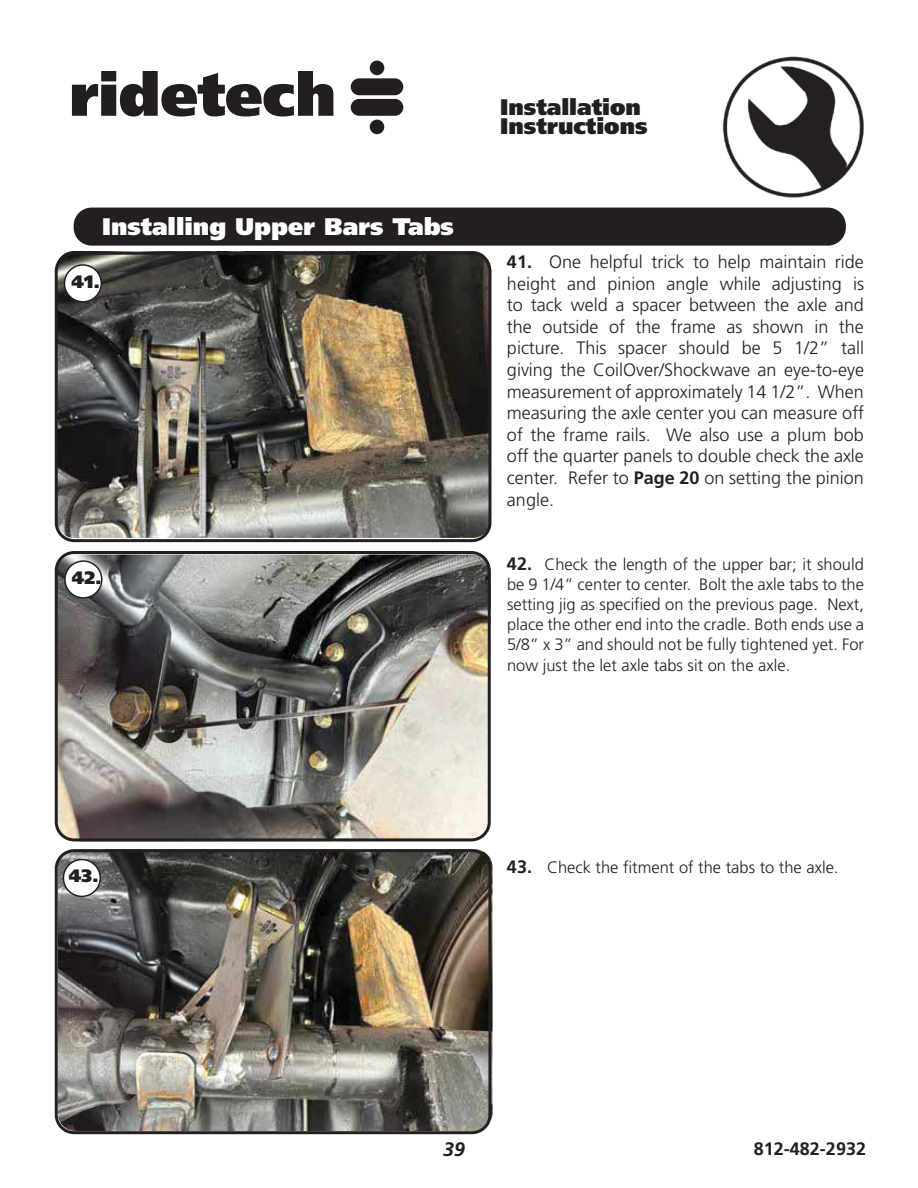
<style>
.page{position:relative;width:918px;height:1188px;background:#fff}
.page>*{position:absolute;margin:0;border:0;box-sizing:border-box;transform-origin:0 0}
.t1{font:900 24px "Frutiger LT Pro";color:#fff}
.t2{font:900 22.5px/19.5px "Frutiger LT Pro";color:#231f20}
.t3{font:italic 700 19.5px "Frutiger LT Pro";color:#231f20}
.t4{font:300 18px/21.6px "Frutiger LT Pro";color:#231f20;text-align:justify}
.t5{font:700 18px "Frutiger LT Pro";color:#231f20}
.t6{font:900 18px "Frutiger LT Pro";color:#231f20}
.t7{font:300 16.5px/19.8px "Frutiger LT Pro";color:#231f20;text-align:justify}
.s1{font-weight:700}
.s2{font-weight:700;font-size:18px}
</style>
<div class="page">
<img style="left:722px;top:56px;width:142px;height:142px">
<svg style="left:72px;top:71px;width:261px;height:46px"></svg>
<div style="left:351px;top:78px;width:52px;height:17px;background:#221e1f;border-radius:8px"></div>
<div style="left:351px;top:99px;width:52px;height:17px;background:#221e1f;border-radius:8px"></div>
<div style="left:370px;top:61px;width:14px;height:14px;background:#221e1f;border-radius:50%"></div>
<div style="left:370px;top:120px;width:14px;height:14px;background:#221e1f;border-radius:50%"></div>
<img style="left:56px;top:251px;width:435px;height:287px;border-radius:18px">
<img style="left:58px;top:849px;width:435px;height:282px;border-radius:18px">
<img style="left:56px;top:555px;width:435px;height:286px;border-radius:18px">
<div style="left:55px;top:252px;width:436px;height:290px;border:3px solid #231f20;border-radius:18px"></div>
<div style="left:74px;top:208px;width:772px;height:38px;background:#231f20;border-radius:18px"></div>
<div style="left:55px;top:551px;width:436px;height:290px;border:3px solid #231f20;border-radius:18px"></div>
<div style="left:55px;top:849px;width:436px;height:285px;border:3px solid #231f20;border-radius:18px"></div>
<div style="left:64px;top:265px;width:37px;height:37px;background:#fff;border-radius:50%"></div>
<div style="left:64px;top:264px;width:38px;height:39px;border:2px solid #231f20;border-radius:50%"></div>
<div style="left:63px;top:860px;width:37px;height:36px;background:#fff;border-radius:50%"></div>
<div style="left:63px;top:859px;width:38px;height:38px;border:2px solid #231f20;border-radius:50%"></div>
<div style="left:65px;top:561px;width:37px;height:37px;background:#fff;border-radius:50%"></div>
<div style="left:64px;top:560px;width:39px;height:39px;border:2px solid #231f20;border-radius:50%"></div>
<h1 class="t1" style="left:102px;top:216px;width:353px">Installing Upper Bars Tabs</h1>
<p class="t6" style="left:71px;top:274px;width:30px">41.</p>
<p class="t6" style="left:72px;top:570px;width:31px">42.</p>
<p class="t2" style="left:500px;top:98px;width:149px">Installation<br>Instructions</p>
<p class="t4" style="left:507px;top:252px;width:359px"><span class="s1">41.</span> One helpful trick to help maintain ride height and pinion angle while adjusting is to tack weld a spacer between the axle and the outside of the frame as shown in the picture. This spacer should be 5 1/2” tall giving the CoilOver/Shockwave an eye-to-eye measurement of approximately 14 1/2”. When measuring the axle center you can measure off of the frame rails. We also use a plum bob off the quarter panels to double check the axle center. Refer to <span class="s1">Page 20</span> on setting the pinion angle.</p>
<p class="t7" style="left:507px;top:556px;width:359px"><span class="s2">42.</span> Check the length of the upper bar; it should be 9 1/4” center to center. Bolt the axle tabs to the setting jig as specified on the previous page. Next, place the other end into the cradle. Both ends use a 5/8” x 3” and should not be fully tightened yet. For</p>
<p class="t7" style="left:507px;top:656px;width:285px">now just the let axle tabs sit on the axle.</p>
<p class="t6" style="left:69px;top:869px;width:31px">43.</p>
<p class="t7" style="left:507px;top:858px;width:333px"><span class="s2">43.</span> Check the fitment of the tabs to the axle.</p>
<p class="t3" style="left:443px;top:1141px;width:23px">39</p>
<p class="t5" style="left:754px;top:1141px;width:114px">812-482-2932</p>
</div>
